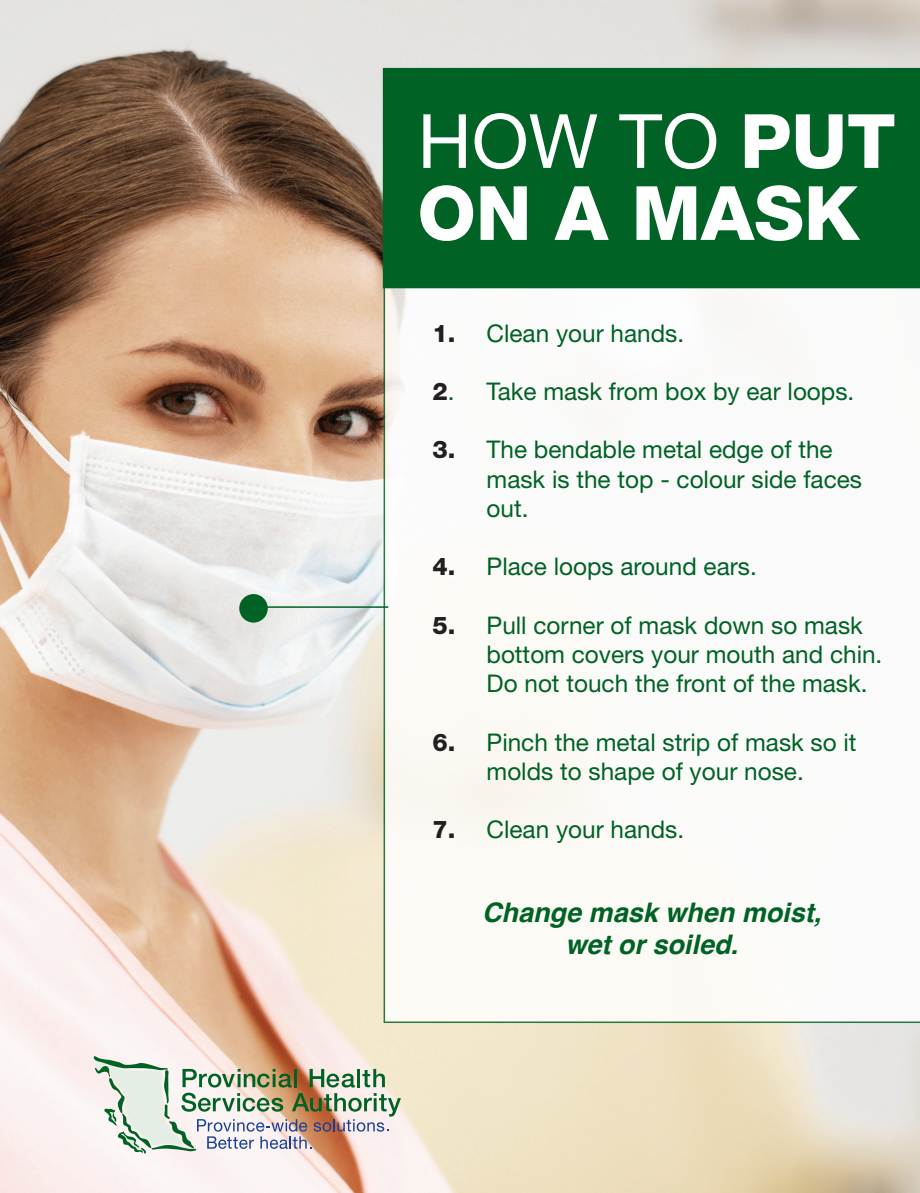
<style>
.page{position:relative;width:920px;height:1193px;background:#fff}
.page>*{position:absolute;margin:0;border:0;box-sizing:border-box;transform-origin:0 0}
.t1{font:800 75px/72px "Helvetica Neue";color:#fff}
.t2{font:italic 700 27px/32.4px "Helvetica";color:#006224;text-align:center}
.t3{font:24.3px/29.2px "Helvetica Neue";color:#006224}
.s1{font-weight:400}
.s2{font-weight:800;color:#231f20}
</style>
<div class="page">
<img style="left:0;top:0;width:920px;height:1193px">
<svg style="left:383px;top:288px;width:537px;height:735px"></svg>
<div style="left:383px;top:68px;width:537px;height:220px;background:#006224"></div>
<div style="left:417px;top:109px;width:490px;height:152px;background:#006224"></div>
<svg style="left:94px;top:1056px;width:307px;height:98px"></svg>
<div style="left:239px;top:594px;width:29px;height:29px;background:#006224;border-radius:50%"></div>
<hr style="left:260px;top:606px;width:128px;height:2px;background:#006224">
<h1 class="t1" style="left:417px;top:105px;width:479px"><span class="s1">HOW TO</span> PUT<br>ON A MASK</h1>
<p class="t3" style="left:432px;top:318px;width:253px"><span class="s2">1.</span> Clean your hands.</p>
<p class="t3" style="left:432px;top:376px;width:423px"><span class="s2">2</span>. Take mask from box by ear loops.</p>
<p class="t3" style="left:486px;top:435px;width:377px;text-indent:-54px"><span class="s2">3.</span> The bendable metal edge of the mask is the top - colour side faces out.</p>
<p class="t3" style="left:432px;top:552px;width:326px"><span class="s2">4.</span> Place loops around ears.</p>
<p class="t3" style="left:486px;top:610px;width:397px;text-indent:-54px"><span class="s2">5.</span> Pull corner of mask down so mask bottom covers your mouth and chin.<br>Do not touch the front of the mask.</p>
<p class="t3" style="left:432px;top:727px;width:425px;text-align:center"><span class="s2">6.</span> Pinch the metal strip of mask so it molds to shape of your nose.</p>
<p class="t3" style="left:432px;top:815px;width:253px"><span class="s2">7.</span> Clean your hands.</p>
<p class="t2" style="left:482px;top:896px;width:341px">Change mask when moist, wet or soiled.</p>
</div>
